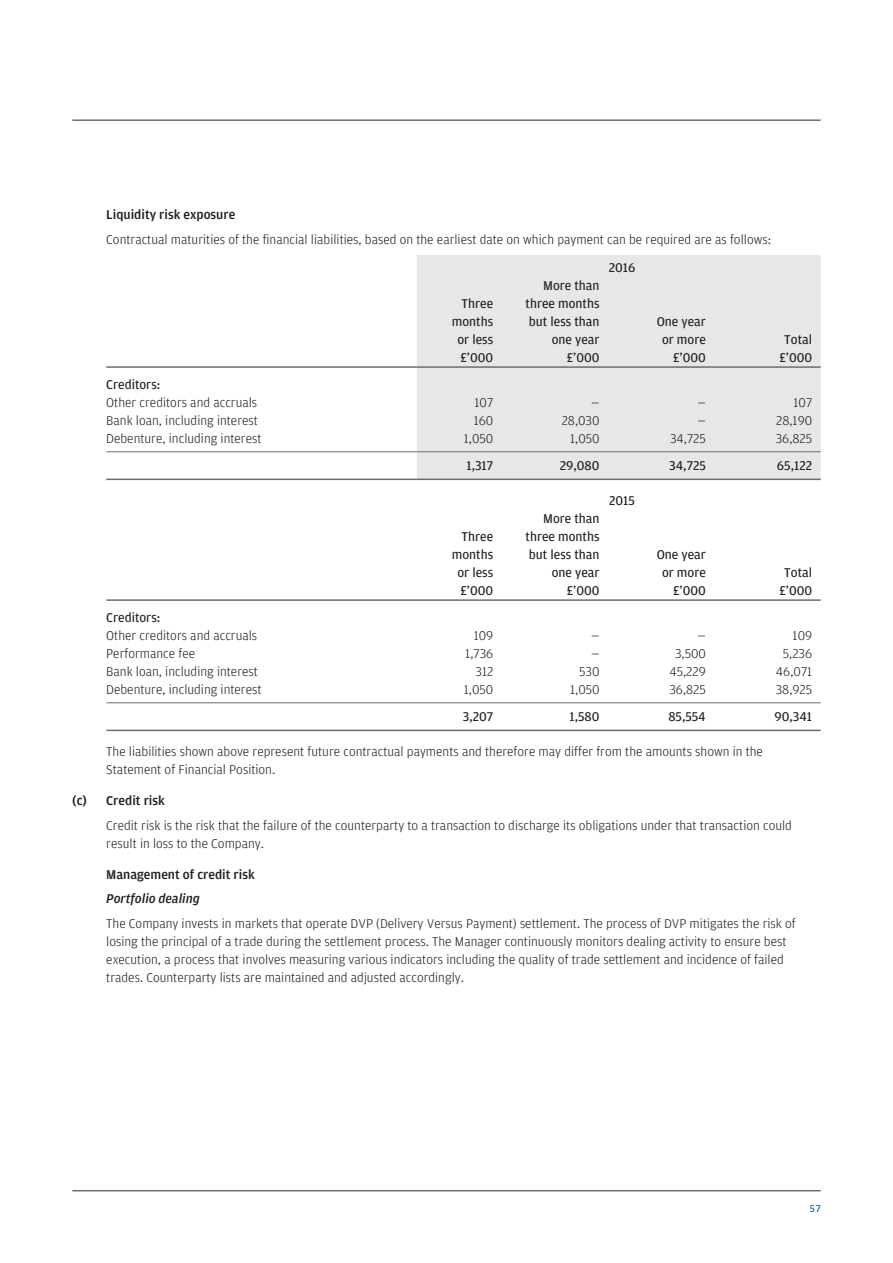
<style>
.page{position:relative;width:893px;height:1263px;background:#fff}
.page>*{position:absolute;margin:0;border:0;box-sizing:border-box;transform-origin:0 0}
.t1{font:300 13.5px/18px "Amplitude";color:#231f20}
.t2{font:13.5px "Amplitude";color:#231f20}
.t3{font:500 13.5px "Amplitude";color:#231f20}
.t4{font:italic 500 13.5px "Amplitude";color:#231f20}
.t5{font:10.5px "Amplitude";color:#006198}
</style>
<div class="page">
<hr style="left:72px;top:119px;width:749px;height:2px;background:#6c6d70">
<hr style="left:72px;top:1190px;width:749px;height:1px;background:#6c6d70">
<div style="left:417px;top:255px;width:404px;height:225px;background:#e6e7e9"></div>
<hr style="left:106px;top:366px;width:715px;height:2px;background:#6c6d70">
<hr style="left:106px;top:451px;width:715px;height:1px;background:#6c6d70">
<hr style="left:106px;top:479px;width:715px;height:1px;background:#6c6d70">
<hr style="left:106px;top:599px;width:715px;height:2px;background:#6c6d70">
<hr style="left:106px;top:702px;width:715px;height:1px;background:#6c6d70">
<hr style="left:106px;top:730px;width:715px;height:1px;background:#6c6d70">
<p class="t3" style="left:106px;top:207px;width:131px">Liquidity risk exposure</p>
<p class="t1" style="left:106px;top:230px;width:666px">Contractual maturities of the financial liabilities, based on the earliest date on which payment can be required are as follows:</p>
<p class="t2" style="left:609px;top:259px;width:28px">2016</p>
<p class="t2" style="left:543px;top:277px;width:58px">More than</p>
<p class="t2" style="left:462px;top:295px;width:33px">Three</p>
<p class="t2" style="left:526px;top:295px;width:75px">three months</p>
<p class="t2" style="left:452px;top:313px;width:43px">months</p>
<p class="t2" style="left:529px;top:313px;width:72px">but less than</p>
<p class="t2" style="left:657px;top:313px;width:51px">One year</p>
<p class="t2" style="left:457px;top:331px;width:37px">or less</p>
<p class="t2" style="left:552px;top:331px;width:49px">one year</p>
<p class="t2" style="left:662px;top:331px;width:45px">or more</p>
<p class="t2" style="left:784px;top:331px;width:29px">Total</p>
<p class="t2" style="left:460px;top:349px;width:34px">£’000</p>
<p class="t2" style="left:567px;top:349px;width:34px">£’000</p>
<p class="t2" style="left:673px;top:349px;width:34px">£’000</p>
<p class="t2" style="left:779px;top:349px;width:34px">£’000</p>
<p class="t2" style="left:106px;top:376px;width:56px">Creditors:</p>
<p class="t1" style="left:106px;top:393px;width:152px">Other creditors and accruals</p>
<p class="t1" style="left:475px;top:393px;width:20px">107</p>
<p class="t1" style="left:591px;top:393px;width:10px">—</p>
<p class="t1" style="left:697px;top:393px;width:10px">—</p>
<p class="t1" style="left:793px;top:393px;width:20px">107</p>
<p class="t1" style="left:106px;top:411px;width:153px">Bank loan, including interest</p>
<p class="t1" style="left:474px;top:411px;width:21px">160</p>
<p class="t1" style="left:562px;top:411px;width:39px">28,030</p>
<p class="t1" style="left:697px;top:411px;width:10px">—</p>
<p class="t1" style="left:776px;top:411px;width:38px">28,190</p>
<p class="t1" style="left:106px;top:429px;width:157px">Debenture, including interest</p>
<p class="t1" style="left:464px;top:429px;width:31px">1,050</p>
<p class="t1" style="left:570px;top:429px;width:31px">1,050</p>
<p class="t1" style="left:670px;top:429px;width:37px">34,725</p>
<p class="t1" style="left:776px;top:429px;width:38px">36,825</p>
<p class="t2" style="left:466px;top:457px;width:28px">1,317</p>
<p class="t2" style="left:560px;top:457px;width:41px">29,080</p>
<p class="t2" style="left:669px;top:457px;width:38px">34,725</p>
<p class="t2" style="left:777px;top:457px;width:37px">65,122</p>
<p class="t2" style="left:609px;top:492px;width:27px">2015</p>
<p class="t2" style="left:543px;top:510px;width:58px">More than</p>
<p class="t2" style="left:462px;top:528px;width:33px">Three</p>
<p class="t2" style="left:526px;top:528px;width:75px">three months</p>
<p class="t2" style="left:452px;top:546px;width:43px">months</p>
<p class="t2" style="left:529px;top:546px;width:72px">but less than</p>
<p class="t2" style="left:657px;top:546px;width:51px">One year</p>
<p class="t2" style="left:457px;top:564px;width:37px">or less</p>
<p class="t2" style="left:552px;top:564px;width:49px">one year</p>
<p class="t2" style="left:662px;top:564px;width:45px">or more</p>
<p class="t2" style="left:784px;top:564px;width:29px">Total</p>
<p class="t2" style="left:460px;top:582px;width:34px">£’000</p>
<p class="t2" style="left:567px;top:582px;width:34px">£’000</p>
<p class="t2" style="left:673px;top:582px;width:34px">£’000</p>
<p class="t2" style="left:779px;top:582px;width:34px">£’000</p>
<p class="t2" style="left:106px;top:609px;width:56px">Creditors:</p>
<p class="t1" style="left:106px;top:626px;width:152px">Other creditors and accruals</p>
<p class="t1" style="left:474px;top:626px;width:21px">109</p>
<p class="t1" style="left:591px;top:626px;width:10px">—</p>
<p class="t1" style="left:697px;top:626px;width:10px">—</p>
<p class="t1" style="left:793px;top:626px;width:21px">109</p>
<p class="t1" style="left:106px;top:644px;width:90px">Performance fee</p>
<p class="t1" style="left:465px;top:644px;width:29px">1,736</p>
<p class="t1" style="left:591px;top:644px;width:10px">—</p>
<p class="t1" style="left:675px;top:644px;width:32px">3,500</p>
<p class="t1" style="left:783px;top:644px;width:31px">5,236</p>
<p class="t1" style="left:106px;top:662px;width:153px">Bank loan, including interest</p>
<p class="t1" style="left:475px;top:662px;width:19px">312</p>
<p class="t1" style="left:579px;top:662px;width:22px">530</p>
<p class="t1" style="left:669px;top:662px;width:38px">45,229</p>
<p class="t1" style="left:776px;top:662px;width:38px">46,071</p>
<p class="t1" style="left:106px;top:680px;width:157px">Debenture, including interest</p>
<p class="t1" style="left:464px;top:680px;width:31px">1,050</p>
<p class="t1" style="left:570px;top:680px;width:31px">1,050</p>
<p class="t1" style="left:669px;top:680px;width:38px">36,825</p>
<p class="t1" style="left:776px;top:680px;width:38px">38,925</p>
<p class="t2" style="left:463px;top:708px;width:32px">3,207</p>
<p class="t2" style="left:570px;top:708px;width:32px">1,580</p>
<p class="t2" style="left:668px;top:708px;width:39px">85,554</p>
<p class="t2" style="left:774px;top:708px;width:39px">90,341</p>
<p class="t1" style="left:106px;top:742px;width:658px">The liabilities shown above represent future contractual payments and therefore may differ from the amounts shown in the<br>Statement of Financial Position.</p>
<p class="t3" style="left:72px;top:793px;width:94px">(c) Credit risk</p>
<p class="t1" style="left:106px;top:816px;width:687px">Credit risk is the risk that the failure of the counterparty to a transaction to discharge its obligations under that transaction could result in loss to the Company.</p>
<p class="t3" style="left:106px;top:866px;width:150px">Management of credit risk</p>
<p class="t4" style="left:106px;top:891px;width:95px">Portfolio dealing</p>
<p class="t1" style="left:106px;top:914px;width:691px">The Company invests in markets that operate DVP (Delivery Versus Payment) settlement. The process of DVP mitigates the risk of losing the principal of a trade during the settlement process. The Manager continuously monitors dealing activity to ensure best execution, a process that involves measuring various indicators including the quality of trade settlement and incidence of failed trades. Counterparty lists are maintained and adjusted accordingly.</p>
<p class="t5" style="left:810px;top:1202px;width:13px">57</p>
</div>
